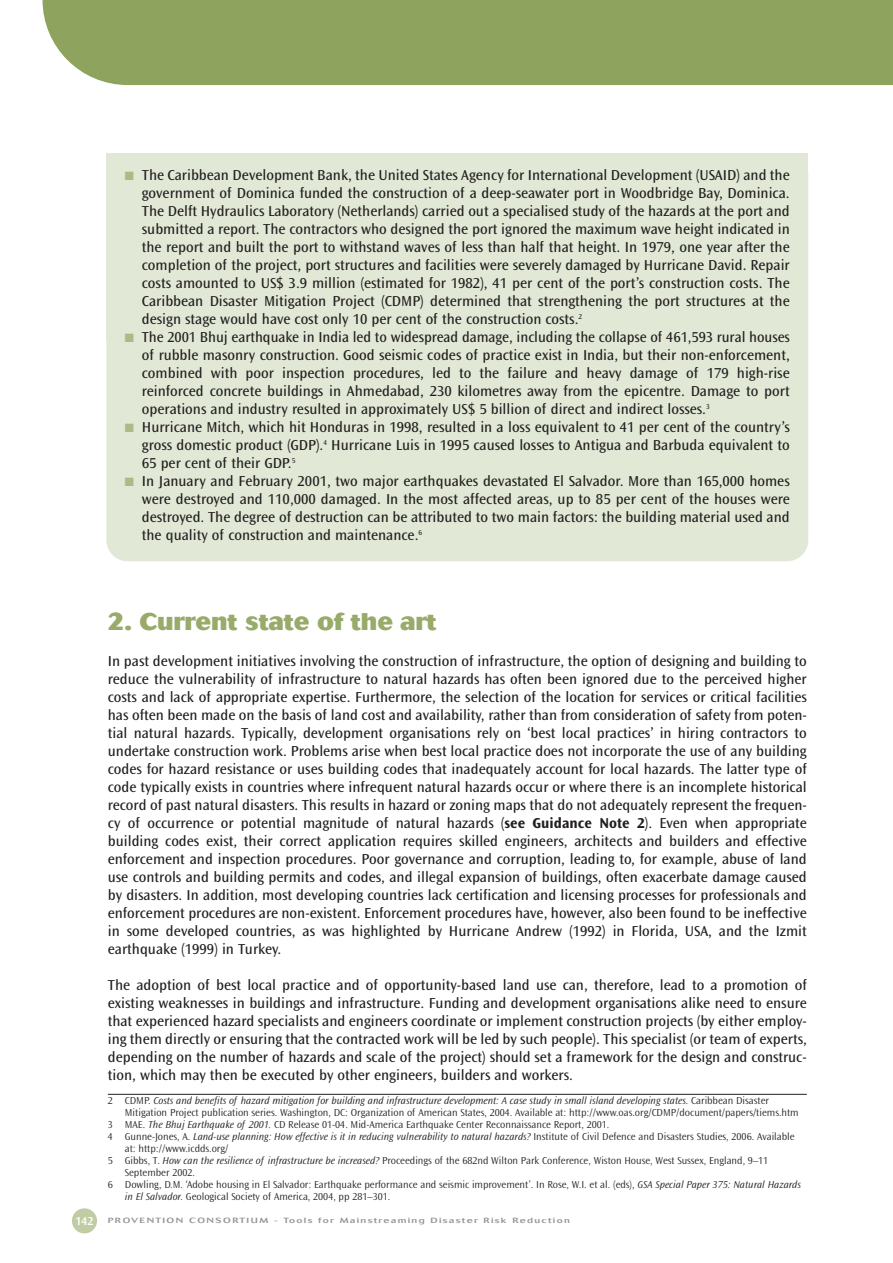
<style>
.page{position:relative;width:893px;height:1263px;background:#fff}
.page>*{position:absolute;margin:0;border:0;box-sizing:border-box;transform-origin:0 0}
.t1{font:800 24px "Cosmos";color:#98ab6b}
.t2{font:15px/18px "Ocean Sans";color:#231f20;text-align:justify}
.t3{font:300 10.5px "Ocean Sans";color:#231f20}
.t4{font:italic 300 10.5px "Ocean Sans";color:#231f20}
.t5{font:500 7.5px "Cosmos";letter-spacing:.13em;color:#939598;scale:1.33 1}
.s1{color:#acbb86}
.s2{font-weight:700}
.s3{font-style:normal}
.s4{font-style:italic}
.s5{font-family:"Ocean Sans";font-weight:600;font-size:12px;color:#fff}
</style>
<div class="page">
<div style="left:106px;top:153px;width:702px;height:408px;background:#e1e8d5;border-radius:21px"></div>
<div style="left:106px;top:153px;width:702px;height:185px;background:#e1e8d5"></div>
<hr style="left:108px;top:1094px;width:698px;height:1px;background:#231f20">
<div style="left:72px;top:1208px;width:25px;height:25px;background:#c1cca4;border-radius:50%"></div>
<div style="left:43px;top:0;width:849px;height:85px;background:#8ea35e"></div>
<p class="t2" style="left:142px;top:167px;width:649px;text-indent:-17px"><span class="s1">■</span> The Caribbean Development Bank, the United States Agency for International Development (USAID) and the government of Dominica funded the construction of a deep-seawater port in Woodbridge Bay, Dominica.<br>The Delft Hydraulics Laboratory (Netherlands) carried out a specialised study of the hazards at the port and submitted a report. The contractors who designed the port ignored the maximum wave height indicated in the report and built the port to withstand waves of less than half that height. In 1979, one year after the completion of the project, port structures and facilities were severely damaged by Hurricane David. Repair costs amounted to US$ 3.9 million (estimated for 1982), 41 per cent of the port’s construction costs. The Caribbean Disaster Mitigation Project (CDMP) determined that strengthening the port structures at the design stage would have cost only 10 per cent of the construction costs.<sup>2</sup></p>
<p class="t2" style="left:142px;top:329px;width:649px;text-indent:-17px"><span class="s1">■</span> The 2001 Bhuj earthquake in India led to widespread damage, including the collapse of 461,593 rural houses of rubble masonry construction. Good seismic codes of practice exist in India, but their non-enforcement, combined with poor inspection procedures, led to the failure and heavy damage of 179 high-rise reinforced concrete buildings in Ahmedabad, 230 kilometres away from the epicentre. Damage to port operations and industry resulted in approximately US$ 5 billion of direct and indirect losses.<sup>3</sup></p>
<p class="t2" style="left:142px;top:419px;width:649px;text-indent:-17px"><span class="s1">■</span> Hurricane Mitch, which hit Honduras in 1998, resulted in a loss equivalent to 41 per cent of the country’s gross domestic product (GDP).<sup>4</sup> Hurricane Luis in 1995 caused losses to Antigua and Barbuda equivalent to 65 per cent of their GDP.<sup>5</sup></p>
<p class="t2" style="left:142px;top:473px;width:649px;text-indent:-17px"><span class="s1">■</span> In January and February 2001, two major earthquakes devastated El Salvador. More than 165,000 homes were destroyed and 110,000 damaged. In the most affected areas, up to 85 per cent of the houses were destroyed. The degree of destruction can be attributed to two main factors: the building material used and the quality of construction and maintenance.<sup>6</sup></p>
<h1 class="t1" style="left:108px;top:613px;width:330px">2. Current state of the art</h1>
<p class="t2" style="left:108px;top:653px;width:700px">In past development initiatives involving the construction of infrastructure, the option of designing and building to reduce the vulnerability of infrastructure to natural hazards has often been ignored due to the perceived higher costs and lack of appropriate expertise. Furthermore, the selection of the location for services or critical facilities has often been made on the basis of land cost and availability, rather than from consideration of safety from poten&shy;tial natural hazards. Typically, development organisations rely on ‘best local practices’ in hiring contractors to undertake construction work. Problems arise when best local practice does not incorporate the use of any building codes for hazard resistance or uses building codes that inadequately account for local hazards. The latter type of code typically exists in countries where infrequent natural hazards occur or where there is an incomplete historical record of past natural disasters. This results in hazard or zoning maps that do not adequately represent the frequen&shy;cy of occurrence or potential magnitude of natural hazards (<span class="s2">see Guidance Note 2</span>). Even when appropriate building codes exist, their correct application requires skilled engineers, architects and builders and effective enforcement and inspection procedures. Poor governance and corruption, leading to, for example, abuse of land use controls and building permits and codes, and illegal expansion of buildings, often exacerbate damage caused by disasters. In addition, most developing countries lack certification and licensing processes for professionals and enforcement procedures are non-existent. Enforcement procedures have, however, also been found to be ineffective in some developed countries, as was highlighted by Hurricane Andrew (1992) in Florida, USA, and the Izmit earthquake (1999) in Turkey.</p>
<p class="t2" style="left:108px;top:977px;width:700px">The adoption of best local practice and of opportunity-based land use can, therefore, lead to a promotion of existing weaknesses in buildings and infrastructure. Funding and development organisations alike need to ensure that experienced hazard specialists and engineers coordinate or implement construction projects (by either employ&shy;ing them directly or ensuring that the contracted work will be led by such people). This specialist (or team of experts, depending on the number of hazards and scale of the project) should set a framework for the design and construc&shy;tion, which may then be executed by other engineers, builders and workers.</p>
<p class="t4" style="left:108px;top:1096px;width:662px"><span class="s3">2 CDMP.</span> Costs and benefits of hazard mitigation for building and infrastructure development: A case study in small island developing states. <span class="s3">Caribbean Disaster</span></p>
<p class="t3" style="left:125px;top:1108px;width:675px">Mitigation Project publication series. Washington, DC: Organization of American States, 2004. Available at: http://www.oas.org/CDMP/document/papers/tiems.htm</p>
<p class="t3" style="left:108px;top:1120px;width:503px">3 MAE. <span class="s4">The Bhuj Earthquake of 2001.</span> CD Release 01-04. Mid-America Earthquake Center Reconnaissance Report, 2001.</p>
<p class="t4" style="left:108px;top:1132px;width:688px"><span class="s3">4 Gunne-Jones, A.</span> Land-use planning: How effective is it in reducing vulnerability to natural hazards? <span class="s3">Institute of Civil Defence and Disasters Studies, 2006. Available</span></p>
<p class="t3" style="left:125px;top:1144px;width:105px">at: http://www.icdds.org/</p>
<p class="t3" style="left:108px;top:1156px;width:662px">5 Gibbs, T. <span class="s4">How can the resilience of infrastructure be increased?</span> Proceedings of the 682nd Wilton Park Conference, Wiston House, West Sussex, England, 9–11</p>
<p class="t3" style="left:125px;top:1168px;width:72px">September 2002.</p>
<p class="t3" style="left:108px;top:1180px;width:694px">6 Dowling, D.M. ‘Adobe housing in El Salvador: Earthquake performance and seismic improvement’. In Rose, W.I. et al. (eds), <span class="s4">GSA Special Paper 375: Natural Hazards</span></p>
<p class="t3" style="left:125px;top:1192px;width:267px"><span class="s4">in El Salvador.</span> Geological Society of America, 2004, pp 281–301.</p>
<p class="t5" style="left:75px;top:1218px;width:373px"><span class="s5">142</span> PROVENTION CONSORTIUM - Tools for Mainstreaming Disaster Risk Reduction</p>
</div>
